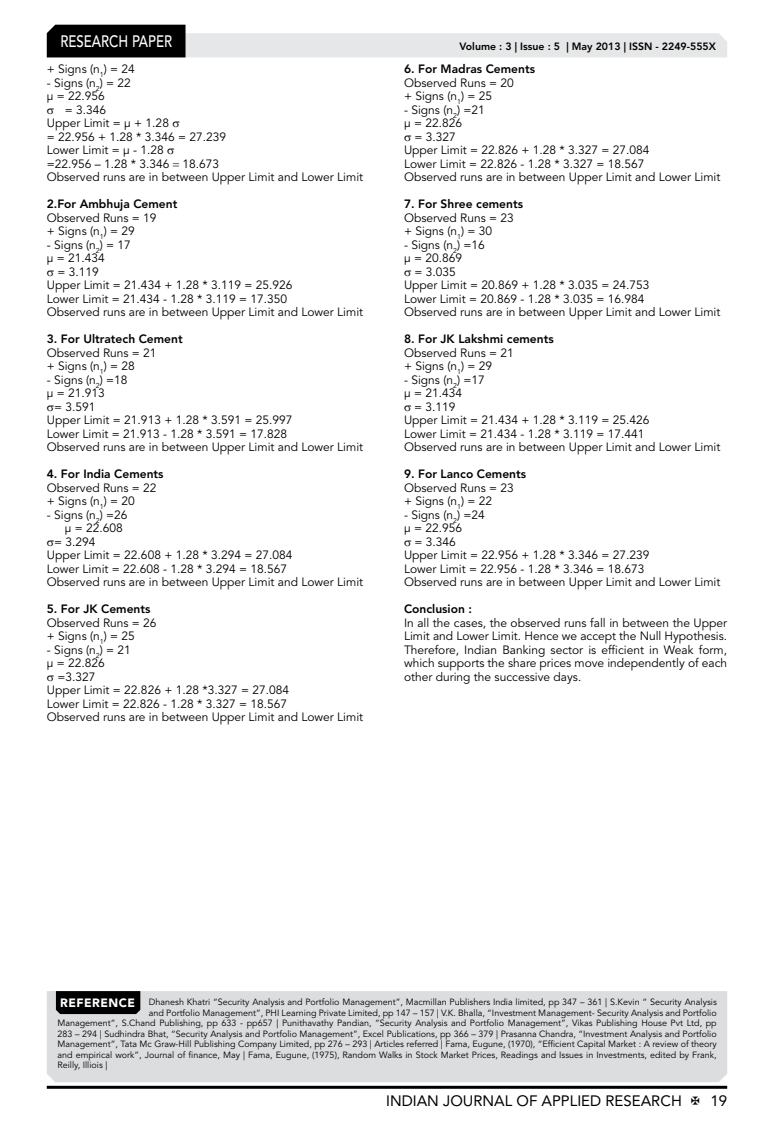
<style>
.page{position:relative;width:774px;height:1136px;background:#fff}
.page>*{position:absolute;margin:0;border:0;box-sizing:border-box;transform-origin:0 0}
.t1{font:500 16.5px "Avenir LT Std";color:#fff;scale:.8 1}
.t2{font:15px "Avenir LT Std";color:#000}
.t3{font:12px/13.5px "Avenir LT Std";color:#000}
.t4{font:800 12px "Avenir LT Std";color:#000}
.t5{font:800 10.5px "Avenir LT Std";color:#000}
.t6{font:9px "Avenir LT Std";color:#000}
.s1{font-weight:900;font-size:12px;color:#fff}
</style>
<div class="page">
<hr style="left:47px;top:1085px;width:680px;height:3px;background:#000">
<svg style="left:47px;top:25px;width:680px;height:32px"></svg>
<div style="left:47px;top:991px;width:680px;height:91px;background:#dcddde"></div>
<div style="left:56px;top:991px;width:84px;height:22px;background:#000"></div>
<h1 class="t1" style="left:60px;top:32px;width:139px">RESEARCH PAPER</h1>
<p class="t3" style="left:47px;top:62px;width:90px">+ Signs (n<sub>1</sub>) = 24</p>
<p class="t3" style="left:47px;top:76px;width:86px">- Signs (n<sub>2</sub>) = 22 µ = 22.956</p>
<p class="t3" style="left:47px;top:103px;width:318px">▲ = 3.346<br>Upper Limit = µ + 1.28 ▲<br>= 22.956 + 1.28 * 3.346 = 27.239<br>Lower Limit = µ - 1.28 ▲<br>=22.956 – 1.28 * 3.346 18.673<br>Observed runs are in between Upper Limit and Lower Limit</p>
<p class="t4" style="left:47px;top:197px;width:132px">2.For Ambhuja Cement</p>
<p class="t3" style="left:47px;top:211px;width:111px">Observed Runs = 19 + Signs (n<sub>1</sub>) = 29</p>
<p class="t3" style="left:47px;top:238px;width:86px">- Signs (n<sub>2</sub>) = 17 µ = 21.434</p>
<p class="t3" style="left:47px;top:265px;width:318px">▲ = 3.119<br>Upper Limit = 21.434 + 1.28 * 3.119 = 25.926<br>Lower Limit = 21.434 - 1.28 * 3.119 = 17.350<br>Observed runs are in between Upper Limit and Lower Limit</p>
<p class="t4" style="left:47px;top:332px;width:137px">3. For Ultratech Cement</p>
<p class="t3" style="left:47px;top:346px;width:111px">Observed Runs = 21 + Signs (n<sub>1</sub>) = 28</p>
<p class="t3" style="left:47px;top:373px;width:82px">- Signs (n<sub>2</sub>) =18 µ = 21.913</p>
<p class="t3" style="left:47px;top:400px;width:318px">▲= 3.591<br>Upper Limit = 21.913 + 1.28 * 3.591 = 25.997<br>Lower Limit = 21.913 - 1.28 * 3.591 = 17.828<br>Observed runs are in between Upper Limit and Lower Limit</p>
<p class="t4" style="left:47px;top:467px;width:118px">4. For India Cements</p>
<p class="t3" style="left:47px;top:481px;width:111px">Observed Runs = 22 + Signs (n<sub>1</sub>) = 20</p>
<p class="t3" style="left:65px;top:508px;width:64px;text-indent:-18px">- Signs (n<sub>2</sub>) =26 µ = 22.608</p>
<p class="t3" style="left:47px;top:535px;width:318px">▲= 3.294<br>Upper Limit = 22.608 + 1.28 * 3.294 = 27.084<br>Lower Limit = 22.608 - 1.28 * 3.294 = 18.567<br>Observed runs are in between Upper Limit and Lower Limit</p>
<p class="t4" style="left:47px;top:602px;width:105px">5. For JK Cements</p>
<p class="t3" style="left:47px;top:616px;width:111px">Observed Runs = 26 + Signs (n<sub>1</sub>) = 25</p>
<p class="t3" style="left:47px;top:643px;width:86px">- Signs (n<sub>2</sub>) = 21 µ = 22.826</p>
<p class="t3" style="left:47px;top:670px;width:318px">▲ =3.327<br>Upper Limit = 22.826 + 1.28 *3.327 = 27.084<br>Lower Limit = 22.826 - 1.28 * 3.327 = 18.567<br>Observed runs are in between Upper Limit and Lower Limit</p>
<p class="t5" style="left:459px;top:41px;width:258px">Volume : 3 | Issue : 5 | May 2013 | ISSN - 2249-555X</p>
<p class="t4" style="left:404px;top:62px;width:133px">6. For Madras Cements</p>
<p class="t3" style="left:404px;top:76px;width:111px">Observed Runs = 20 + Signs (n<sub>1</sub>) = 25</p>
<p class="t3" style="left:404px;top:103px;width:82px">- Signs (n<sub>2</sub>) =21 µ = 22.826</p>
<p class="t3" style="left:404px;top:130px;width:318px">▲ = 3.327<br>Upper Limit = 22.826 + 1.28 * 3.327 = 27.084<br>Lower Limit = 22.826 - 1.28 * 3.327 = 18.567<br>Observed runs are in between Upper Limit and Lower Limit</p>
<p class="t4" style="left:404px;top:197px;width:121px">7. For Shree cements</p>
<p class="t3" style="left:404px;top:211px;width:111px">Observed Runs = 23 + Signs (n<sub>1</sub>) = 30</p>
<p class="t3" style="left:404px;top:238px;width:82px">- Signs (n<sub>2</sub>) =16 µ = 20.869</p>
<p class="t3" style="left:404px;top:265px;width:318px">▲ = 3.035<br>Upper Limit = 20.869 + 1.28 * 3.035 = 24.753<br>Lower Limit = 20.869 - 1.28 * 3.035 = 16.984<br>Observed runs are in between Upper Limit and Lower Limit</p>
<p class="t4" style="left:404px;top:332px;width:151px">8. For JK Lakshmi cements</p>
<p class="t3" style="left:404px;top:346px;width:111px">Observed Runs = 21 + Signs (n<sub>1</sub>) = 29</p>
<p class="t3" style="left:404px;top:373px;width:82px">- Signs (n<sub>2</sub>) =17 µ = 21.434</p>
<p class="t3" style="left:404px;top:400px;width:318px">▲ = 3.119<br>Upper Limit = 21.434 + 1.28 * 3.119 = 25.426<br>Lower Limit = 21.434 - 1.28 * 3.119 = 17.441<br>Observed runs are in between Upper Limit and Lower Limit</p>
<p class="t4" style="left:404px;top:467px;width:124px">9. For Lanco Cements</p>
<p class="t3" style="left:404px;top:481px;width:111px">Observed Runs = 23 + Signs (n<sub>1</sub>) = 22</p>
<p class="t3" style="left:404px;top:508px;width:82px">- Signs (n<sub>2</sub>) =24 µ = 22.956</p>
<p class="t3" style="left:404px;top:535px;width:318px">▲ = 3.346<br>Upper Limit = 22.956 + 1.28 * 3.346 = 27.239<br>Lower Limit = 22.956 - 1.28 * 3.346 = 18.673<br>Observed runs are in between Upper Limit and Lower Limit</p>
<p class="t4" style="left:404px;top:602px;width:69px">Conclusion :</p>
<p class="t3" style="left:404px;top:616px;width:325px;text-align:justify">In all the cases, the observed runs fall in between the Upper Limit and Lower Limit. Hence we accept the Null Hypothesis.<br>Therefore, Indian Banking sector is efficient in Weak form, which supports the share prices move independently of each other during the successive days.</p>
<p class="t6" style="left:60px;top:996px;width:658px"><span class="s1">REFERENCE</span> Dhanesh Khatri “Security Analysis and Portfolio Management”, Macmillan Publishers India limited, pp 347 – 361 | S.Kevin “ Security Analysis</p>
<p class="t6" style="left:149px;top:1007px;width:569px">and Portfolio Management”, PHI Learning Private Limited, pp 147 – 157 | V.K. Bhalla, “Investment Management- Security Analysis and Portfolio</p>
<p class="t6" style="left:57px;top:1017px;width:661px">Management”, S.Chand Publishing, pp 633 - pp657 | Punithavathy Pandian, “Security Analysis and Portfolio Management”, Vikas Publishing House Pvt Ltd, pp</p>
<p class="t6" style="left:57px;top:1028px;width:661px">283 – 294 | Sudhindra Bhat, “Security Analysis and Portfolio Management”, Excel Publications, pp 366 – 379 | Prasanna Chandra, “Investment Analysis and Portfolio</p>
<p class="t6" style="left:57px;top:1038px;width:661px">Management”, Tata Mc Graw-Hill Publishing Company Limited, pp 276 – 293 | Articles referred | Fama, Eugune, (1970), “Efficient Capital Market : A review of theory</p>
<p class="t6" style="left:57px;top:1049px;width:661px">and empirical work”, Journal of finance, May | Fama, Eugune, (1975), Random Walks in Stock Market Prices, Readings and Issues in Investments, edited by Frank,</p>
<p class="t6" style="left:57px;top:1059px;width:52px">Reilly, Illiois |</p>
<p class="t2" style="left:386px;top:1091px;width:297px">INDIAN JOURNAL OF APPLIED RESEARCH</p>
<p class="t2" style="left:710px;top:1091px;width:18px">19</p>
</div>
